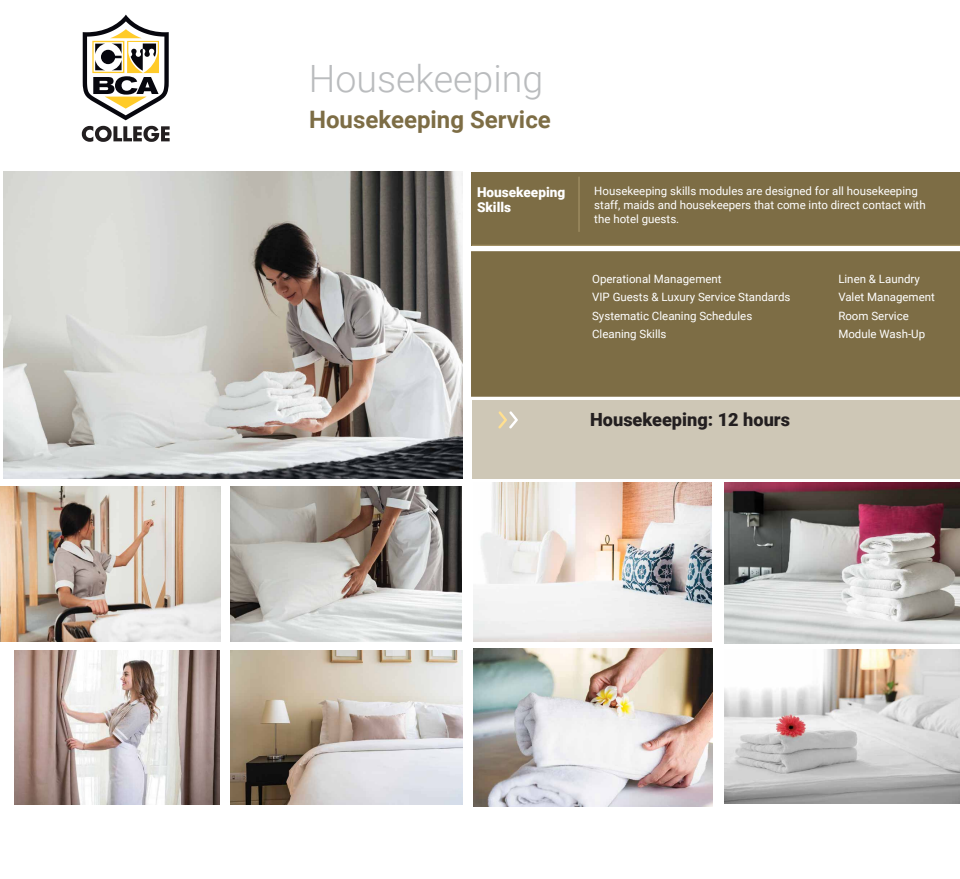
<style>
.page{position:relative;width:960px;height:879px;background:#fff}
.page>*{position:absolute;margin:0;border:0;box-sizing:border-box;transform-origin:0 0}
.t1{font:300 37.6px "Roboto";color:#babcbe}
.t2{font:700 24.05px "Roboto";color:#7d6d45}
.t3{font:900 18.15px "Roboto";color:#231f20}
.t4{font:900 13.6px/14.6px "Roboto";color:#fff}
.t5{font:11.5px/18.4px "Roboto";color:#fff}
</style>
<div class="page">
<svg style="left:82px;top:126px;width:88px;height:16px"></svg>
<svg style="left:83px;top:15px;width:86px;height:105px"></svg>
<div style="left:471px;top:172px;width:489px;height:73px;background:#7d6d45"></div>
<div style="left:471px;top:251px;width:489px;height:146px;background:#7d6d45"></div>
<hr style="left:579px;top:177px;width:1px;height:55px;background:#ac9a6d">
<hr style="left:472px;top:245px;width:488px;height:1px;background:#ac9a6d">
<div style="left:473px;top:400px;width:487px;height:79px;background:#cec7b6"></div>
<svg style="left:498px;top:411px;width:20px;height:17px"></svg>
<img style="left:724px;top:483px;width:236px;height:160px">
<img style="left:474px;top:483px;width:238px;height:158px">
<img style="left:0;top:487px;width:221px;height:154px">
<img style="left:230px;top:650px;width:232px;height:155px">
<img style="left:474px;top:649px;width:238px;height:157px">
<img style="left:231px;top:487px;width:231px;height:154px">
<img style="left:3px;top:172px;width:460px;height:307px">
<img style="left:724px;top:650px;width:236px;height:154px">
<img style="left:14px;top:650px;width:205px;height:155px">
<h1 class="t1" style="left:309px;top:52px;width:236px">Housekeeping</h1>
<h2 class="t2" style="left:309px;top:102px;width:243px">Housekeeping Service</h2>
<p class="t4" style="left:477px;top:184px;width:90px">Housekeeping<br>Skills</p>
<p class="t5" style="left:594px;top:184px;width:333px;line-height:13.8px">Housekeeping skills modules are designed for all housekeeping staff, maids and housekeepers that come into direct contact with the hotel guests.</p>
<p class="t5" style="left:592px;top:269px;width:200px">Operational Management<br>VIP Guests &amp; Luxury Service Standards<br>Systematic Cleaning Schedules<br>Cleaning Skills</p>
<p class="t5" style="left:838px;top:269px;width:98px">Linen &amp; Laundry<br>Valet Management<br>Room Service<br>Module Wash-Up</p>
<h3 class="t3" style="left:590px;top:406px;width:201px">Housekeeping: 12 hours</h3>
</div>
